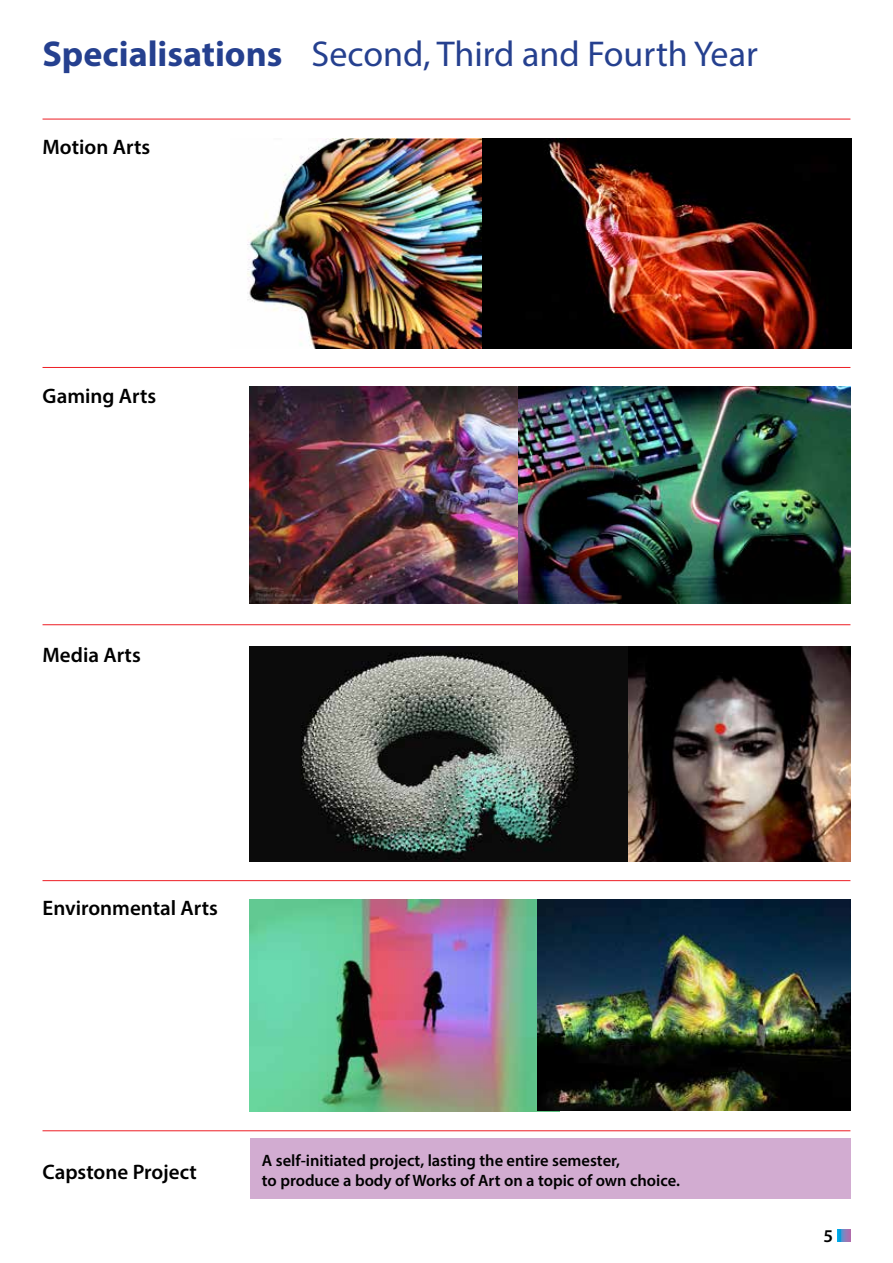
<style>
.page{position:relative;width:893px;height:1263px;background:#fff}
.page>*{position:absolute;margin:0;border:0;box-sizing:border-box;transform-origin:0 0}
.t1{font:36px "Myriad Pro";color:#25408f}
.t2{font:600 21px "Myriad Pro";color:#000}
.t3{font:600 18px "Myriad Pro";color:#000}
.t4{font:600 16.5px/19.8px "Myriad Pro";color:#000}
.s1{font-weight:700}
</style>
<div class="page">
<svg style="left:838px;top:1229px;width:12px;height:13px"></svg>
<hr style="left:43px;top:119px;width:807px;height:1px;background:#ed1d24">
<hr style="left:43px;top:367px;width:807px;height:1px;background:#ed1d24">
<hr style="left:43px;top:624px;width:807px;height:1px;background:#ed1d24">
<hr style="left:43px;top:880px;width:807px;height:1px;background:#ed1d24">
<hr style="left:43px;top:1130px;width:807px;height:1px;background:#ed1d24">
<img style="left:247px;top:138px;width:604px;height:211px">
<img style="left:250px;top:387px;width:268px;height:217px">
<img style="left:518px;top:387px;width:332px;height:217px">
<img style="left:250px;top:646px;width:600px;height:215px">
<img style="left:250px;top:899px;width:309px;height:212px">
<img style="left:538px;top:899px;width:312px;height:211px">
<div style="left:250px;top:1138px;width:601px;height:61px;background:#d2acd1"></div>
<h1 class="t1" style="left:43px;top:32px;width:717px"><span class="s1">Specialisations</span> Second, Third and Fourth Year</h1>
<p class="t2" style="left:43px;top:134px;width:109px">Motion Arts</p>
<p class="t2" style="left:43px;top:382px;width:115px">Gaming Arts</p>
<p class="t2" style="left:43px;top:642px;width:100px">Media Arts</p>
<p class="t2" style="left:43px;top:895px;width:177px">Environmental Arts</p>
<p class="t2" style="left:43px;top:1158px;width:156px">Capstone Project</p>
<p class="t4" style="left:262px;top:1150px;width:419px">A self-initiated project, lasting the entire semester,<br>to produce a body of Works of Art on a topic of own choice.</p>
<p class="t3" style="left:823px;top:1224px;width:11px">5</p>
</div>
